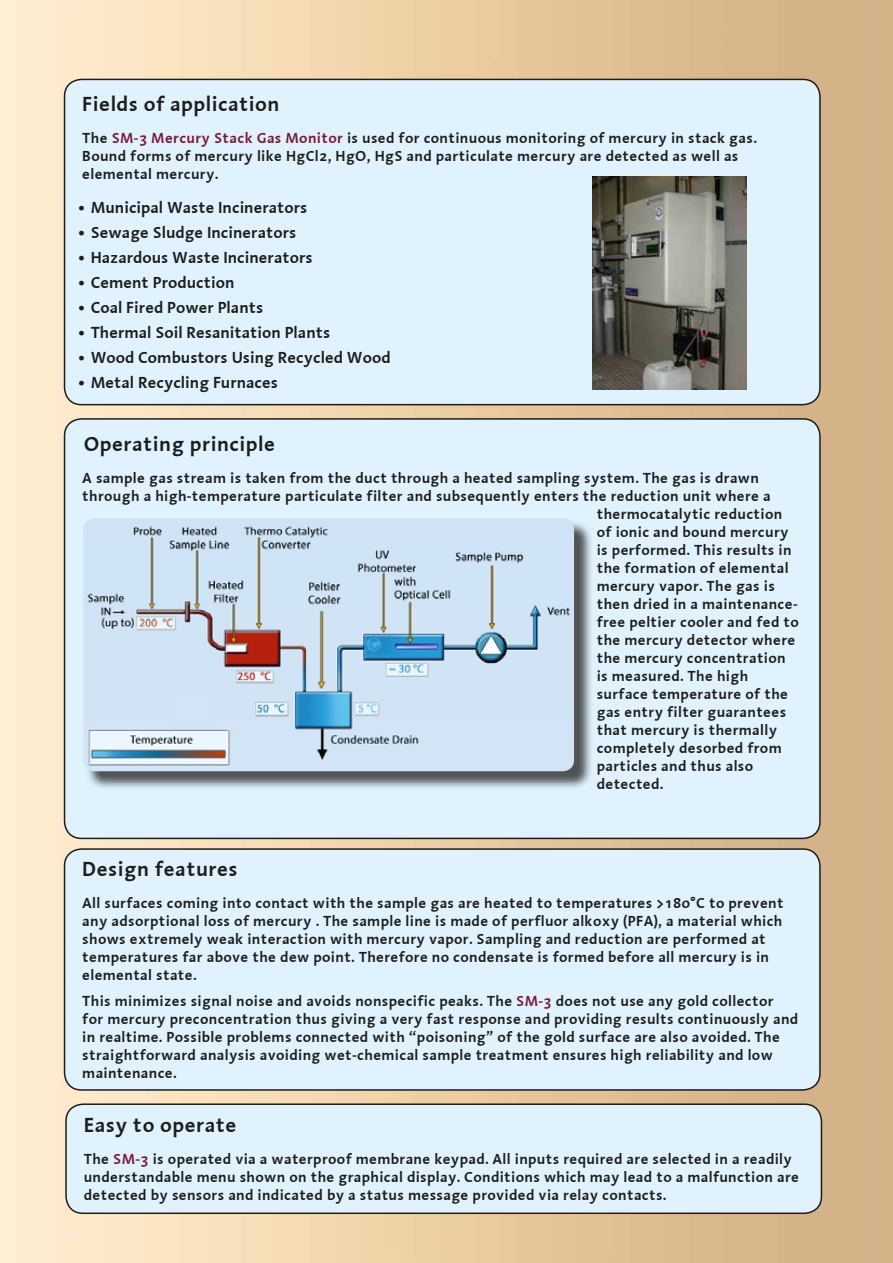
<style>
.page{position:relative;width:893px;height:1263px;background:#fff}
.page>*{position:absolute;margin:0;border:0;box-sizing:border-box;transform-origin:0 0}
.t1{font:600 21px "Linotype Aroma";letter-spacing:.02em;color:#1d1d1b}
.t2{font:600 16.5px "Linotype Aroma";color:#1d1d1b}
.t3{font:600 15px/18px "Linotype Aroma";letter-spacing:.02em;color:#1d1d1b}
.s1{color:#7b1837}
</style>
<div class="page">
<img style="left:0;top:0;width:893px;height:1263px">
<div style="left:65px;top:79px;width:755px;height:326px;background:#dff2fd;border-radius:17px"></div>
<div style="left:64px;top:79px;width:757px;height:326px;border:2px solid #1d1d1b;border-radius:17px"></div>
<img style="left:593px;top:176px;width:154px;height:213px">
<div style="left:65px;top:419px;width:755px;height:419px;background:#dff2fd;border-radius:17px"></div>
<div style="left:64px;top:418px;width:757px;height:421px;border:2px solid #1d1d1b;border-radius:17px"></div>
<div style="left:65px;top:849px;width:755px;height:241px;background:#dff2fd;border-radius:17px"></div>
<div style="left:64px;top:848px;width:757px;height:243px;border:2px solid #1d1d1b;border-radius:17px"></div>
<div style="left:66px;top:1104px;width:755px;height:109px;background:#dff2fd;border-radius:17px"></div>
<div style="left:65px;top:1103px;width:757px;height:111px;border:2px solid #1d1d1b;border-radius:17px"></div>
<div style="left:86px;top:520px;width:507px;height:270px;background:#1d1d1b;opacity:.75"></div>
<img style="left:83px;top:518px;width:491px;height:253px">
<h1 class="t1" style="left:82px;top:91px;width:199px">Fields of application</h1>
<p class="t3" style="left:82px;top:129px;width:676px">The <span class="s1">SM-3 Mercury Stack Gas Monitor</span> is used for continuous monitoring of mercury in stack gas.<br>Bound forms of mercury like HgCl2, HgO, HgS and particulate mercury are detected as well as elemental mercury.</p>
<p class="t2" style="left:78px;top:196px;width:231px">• Municipal Waste Incinerators</p>
<p class="t2" style="left:78px;top:221px;width:220px">• Sewage Sludge Incinerators</p>
<p class="t2" style="left:78px;top:246px;width:236px">• Hazardous Waste Incinerators</p>
<p class="t2" style="left:78px;top:271px;width:158px">• Cement Production</p>
<p class="t2" style="left:78px;top:296px;width:187px">• Coal Fired Power Plants</p>
<p class="t2" style="left:78px;top:321px;width:254px">• Thermal Soil Resanitation Plants</p>
<p class="t2" style="left:78px;top:346px;width:314px">• Wood Combustors Using Recycled Wood</p>
<p class="t2" style="left:78px;top:371px;width:202px">• Metal Recycling Furnaces</p>
<h1 class="t1" style="left:84px;top:431px;width:193px">Operating principle</h1>
<p class="t3" style="left:82px;top:469px;width:678px">A sample gas stream is taken from the duct through a heated sampling system. The gas is drawn</p>
<p class="t3" style="left:82px;top:487px;width:690px">through a high-temperature particulate filter and subsequently enters the reduction unit where a</p>
<p class="t3" style="left:597px;top:505px;width:187px">thermocatalytic reduction</p>
<p class="t3" style="left:597px;top:523px;width:193px">of ionic and bound mercury</p>
<p class="t3" style="left:597px;top:541px;width:196px">is performed. This results in</p>
<p class="t3" style="left:597px;top:559px;width:193px">the formation of elemental</p>
<p class="t3" style="left:597px;top:577px;width:180px">mercury vapor. The gas is</p>
<p class="t3" style="left:597px;top:595px;width:203px">then dried in a maintenance-</p>
<p class="t3" style="left:597px;top:613px;width:204px">free peltier cooler and fed to</p>
<p class="t3" style="left:597px;top:631px;width:200px">the mercury detector where</p>
<p class="t3" style="left:597px;top:649px;width:191px">the mercury concentration</p>
<p class="t3" style="left:597px;top:667px;width:153px">is measured. The high</p>
<p class="t3" style="left:597px;top:685px;width:193px">surface temperature of the</p>
<p class="t3" style="left:597px;top:703px;width:191px">gas entry filter guarantees</p>
<p class="t3" style="left:597px;top:721px;width:182px">that mercury is thermally</p>
<p class="t3" style="left:597px;top:739px;width:186px">completely desorbed from</p>
<p class="t3" style="left:597px;top:757px;width:158px">particles and thus also</p>
<p class="t3" style="left:597px;top:775px;width:68px">detected.</p>
<h1 class="t1" style="left:82px;top:855px;width:157px">Design features</h1>
<p class="t3" style="left:82px;top:893px;width:703px">All surfaces coming into contact with the sample gas are heated to temperatures &gt;180°C to prevent any adsorptional loss of mercury . The sample line is made of perfluor alkoxy (PFA), a material which shows extremely weak interaction with mercury vapor. Sampling and reduction are performed at temperatures far above the dew point. Therefore no condensate is formed before all mercury is in elemental state.</p>
<p class="t3" style="left:82px;top:992px;width:717px">This minimizes signal noise and avoids nonspecific peaks. The <span class="s1">SM-3</span> does not use any gold collector for mercury preconcentration thus giving a very fast response and providing results continuously and in realtime. Possible problems connected with “poisoning” of the gold surface are also avoided. The straightforward analysis avoiding wet-chemical sample treatment ensures high reliability and low maintenance.</p>
<h1 class="t1" style="left:84px;top:1111px;width:154px">Easy to operate</h1>
<p class="t3" style="left:84px;top:1150px;width:717px">The <span class="s1">SM-3</span> is operated via a waterproof membrane keypad. All inputs required are selected in a readily understandable menu shown on the graphical display. Conditions which may lead to a malfunction are detected by sensors and indicated by a status message provided via relay contacts.</p>
</div>
